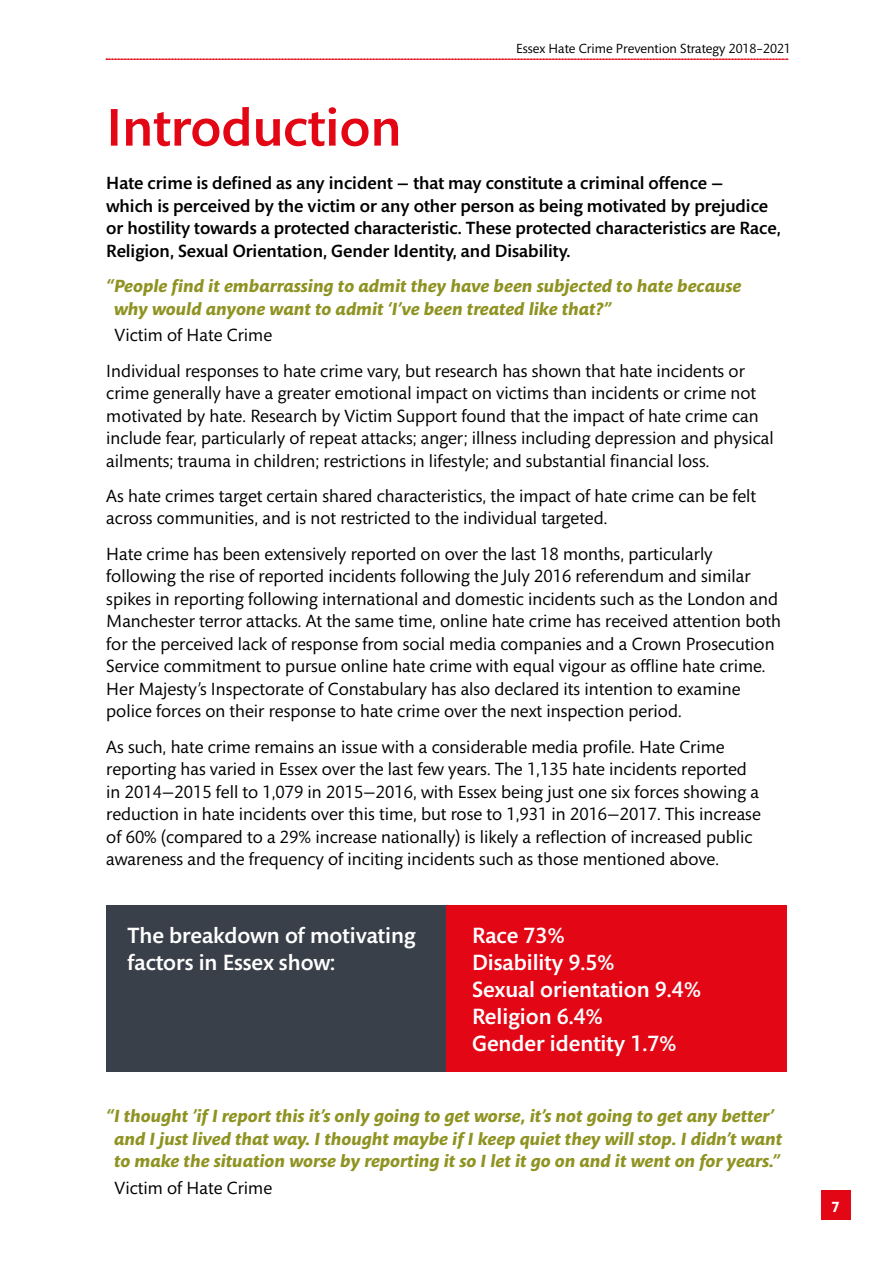
<style>
.page{position:relative;width:893px;height:1263px;background:#fff}
.page>*{position:absolute;margin:0;border:0;box-sizing:border-box;transform-origin:0 0}
.t1{font:500 54px "Mundo Sans Std";color:#e30615}
.t2{font:500 22.5px/27px "Mundo Sans Std";color:#fff}
.t3{font:18px/22.5px "Mundo Sans";color:#000}
.t4{font:italic 700 18px/22.5px "Mundo Sans";color:#8f9322}
.t5{font:500 18px/22.5px "Mundo Sans Std";color:#000}
.t6{font:700 15px "Mundo Sans";color:#fff}
.t7{font:13.5px "Mundo Sans";color:#000}
</style>
<div class="page">
<svg style="left:106px;top:58px;width:682px;height:2px"></svg>
<div style="left:821px;top:1190px;width:29px;height:30px;background:#e30615"></div>
<div style="left:106px;top:905px;width:340px;height:167px;background:#3a4049"></div>
<div style="left:446px;top:905px;width:341px;height:167px;background:#e30615"></div>
<hr style="left:106px;top:59px;width:681px;height:1px;background:#e30615">
<p class="t7" style="left:516px;top:41px;width:276px">Essex Hate Crime Prevention Strategy 2018–2021</p>
<h1 class="t1" style="left:106px;top:98px;width:297px">Introduction</h1>
<p class="t5" style="left:106px;top:173px;width:676px">Hate crime is defined as any incident — that may constitute a criminal offence —<br>which is perceived by the victim or any other person as being motivated by prejudice or hostility towards a protected characteristic. These protected characteristics are Race, Religion, Sexual Orientation, Gender Identity, and Disability.</p>
<p class="t4" style="left:114px;top:275px;width:629px;text-indent:-8px">“People find it embarrassing to admit they have been subjected to hate because why would anyone want to admit ‘I’ve been treated like that?”</p>
<p class="t3" style="left:106px;top:318px;width:640px;line-height:35.2px;text-indent:8px">Victim of Hate Crime<br>Individual responses to hate crime vary, but research has shown that hate incidents or</p>
<p class="t3" style="left:106px;top:382px;width:669px">crime generally have a greater emotional impact on victims than incidents or crime not motivated by hate. Research by Victim Support found that the impact of hate crime can include fear, particularly of repeat attacks; anger; illness including depression and physical ailments; trauma in children; restrictions in lifestyle; and substantial financial loss.</p>
<p class="t3" style="left:106px;top:485px;width:651px">As hate crimes target certain shared characteristics, the impact of hate crime can be felt across communities, and is not restricted to the individual targeted.</p>
<p class="t3" style="left:106px;top:543px;width:676px">Hate crime has been extensively reported on over the last 18 months, particularly following the rise of reported incidents following the July 2016 referendum and similar spikes in reporting following international and domestic incidents such as the London and Manchester terror attacks. At the same time, online hate crime has received attention both for the perceived lack of response from social media companies and a Crown Prosecution Service commitment to pursue online hate crime with equal vigour as offline hate crime.<br>Her Majesty’s Inspectorate of Constabulary has also declared its intention to examine police forces on their response to hate crime over the next inspection period.</p>
<p class="t3" style="left:106px;top:736px;width:656px">As such, hate crime remains an issue with a considerable media profile. Hate Crime reporting has varied in Essex over the last few years. The 1,135 hate incidents reported in 2014—2015 fell to 1,079 in 2015—2016, with Essex being just one six forces showing a reduction in hate incidents over this time, but rose to 1,931 in 2016—2017. This increase of 60% (compared to a 29% increase nationally) is likely a reflection of increased public awareness and the frequency of inciting incidents such as those mentioned above.</p>
<p class="t2" style="left:128px;top:922px;width:289px">The breakdown of motivating factors in Essex show:</p>
<p class="t2" style="left:472px;top:922px;width:230px">Race 73%<br>Disability 9.5%<br>Sexual orientation 9.4%<br>Religion 6.4%<br>Gender identity 1.7%</p>
<p class="t4" style="left:106px;top:1105px;width:677px;text-align:center">“I thought ’if I report this it’s only going to get worse, it’s not going to get any better’ and I just lived that way. I thought maybe if I keep quiet they will stop. I didn’t want to make the situation worse by reporting it so I let it go on and it went on for years.”</p>
<p class="t3" style="left:115px;top:1177px;width:159px">Victim of Hate Crime</p>
<p class="t6" style="left:831px;top:1199px;width:10px">7</p>
</div>
